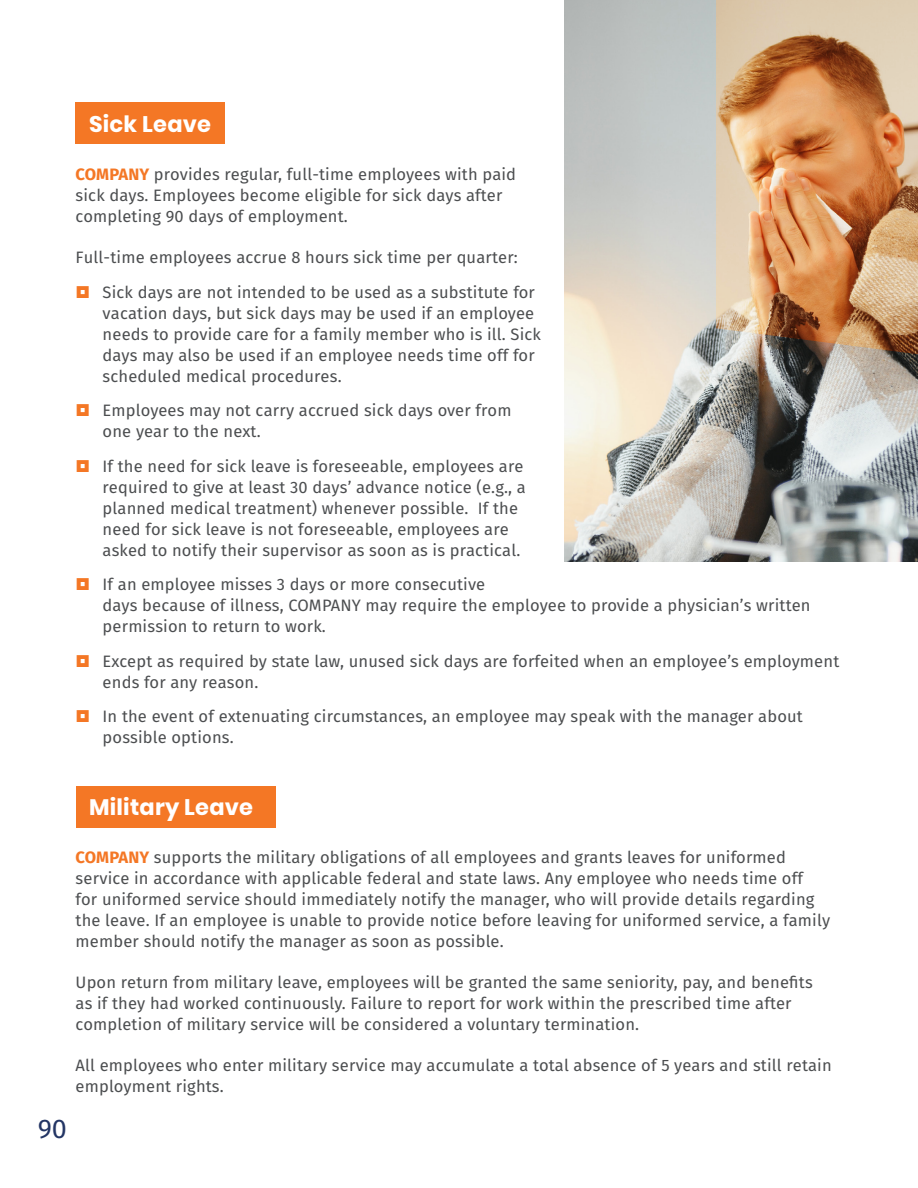
<style>
.page{position:relative;width:918px;height:1188px;background:#fff}
.page>*{position:absolute;margin:0;border:0;box-sizing:border-box;transform-origin:0 0}
.t1{font:27px "Fira Sans";color:#233564}
.Sub_title{font:700 22.5px "Poppins";letter-spacing:.01em;color:#fff}
.Body_B{font:16.5px/21px "Fira Sans";letter-spacing:.01em;color:#4c4e50}
.s1{font-weight:700;color:#f47725}
</style>
<div class="page">
<div style="left:76px;top:103px;width:149px;height:41px;background:#f47725"></div>
<div style="left:76px;top:787px;width:199px;height:41px;background:#f47725"></div>
<img style="left:565px;top:0;width:353px;height:562px">
<img style="left:716px;top:0;width:202px;height:358px">
<p class="Sub_title" style="left:89px;top:111px;width:124px">Sick Leave</p>
<p class="Body_B" style="left:76px;top:164px;width:442px"><span class="s1">COMPANY</span> provides regular, full-time employees with paid sick days. Employees become eligible for sick days after completing 90 days of employment.</p>
<p class="Body_B" style="left:76px;top:247px;width:444px">Full-time employees accrue 8 hours sick time per quarter:</p>
<p class="Body_B" style="left:103px;top:281px;width:440px">Sick days are not intended to be used as a substitute for vacation days, but sick days may be used if an employee needs to provide care for a family member who is ill. Sick days may also be used if an employee needs time off for scheduled medical procedures.</p>
<p class="Body_B" style="left:103px;top:400px;width:410px">Employees may not carry accrued sick days over from one year to the next.</p>
<p class="Body_B" style="left:103px;top:455px;width:425px">If the need for sick leave is foreseeable, employees are required to give at least 30 days’ advance notice (e.g., a planned medical treatment) whenever possible. If the need for sick leave is not foreseeable, employees are asked to notify their supervisor as soon as is practical.</p>
<p class="Body_B" style="left:103px;top:574px;width:710px">If an employee misses 3 days or more consecutive<br>days because of illness, COMPANY may require the employee to provide a physician’s written permission to return to work.</p>
<p class="Body_B" style="left:103px;top:650px;width:738px">Except as required by state law, unused sick days are forfeited when an employee’s employment ends for any reason.</p>
<p class="Body_B" style="left:103px;top:706px;width:702px">In the event of extenuating circumstances, an employee may speak with the manager about possible options.</p>
<h1 class="t1" style="left:38px;top:1108px;width:31px">90</h1>
<p class="Sub_title" style="left:89px;top:794px;width:166px">Military Leave</p>
<p class="Body_B" style="left:76px;top:846px;width:756px"><span class="s1">COMPANY</span> supports the military obligations of all employees and grants leaves for uniformed service in accordance with applicable federal and state laws. Any employee who needs time off<br>for uniformed service should immediately notify the manager, who will provide details regarding the leave. If an employee is unable to provide notice before leaving for uniformed service, a family member should notify the manager as soon as possible.</p>
<p class="Body_B" style="left:76px;top:971px;width:739px">Upon return from military leave, employees will be granted the same seniority, pay, and benefits as if they had worked continuously. Failure to report for work within the prescribed time after completion of military service will be considered a voluntary termination.</p>
<p class="Body_B" style="left:76px;top:1055px;width:758px">All employees who enter military service may accumulate a total absence of 5 years and still retain employment rights.</p>
</div>
